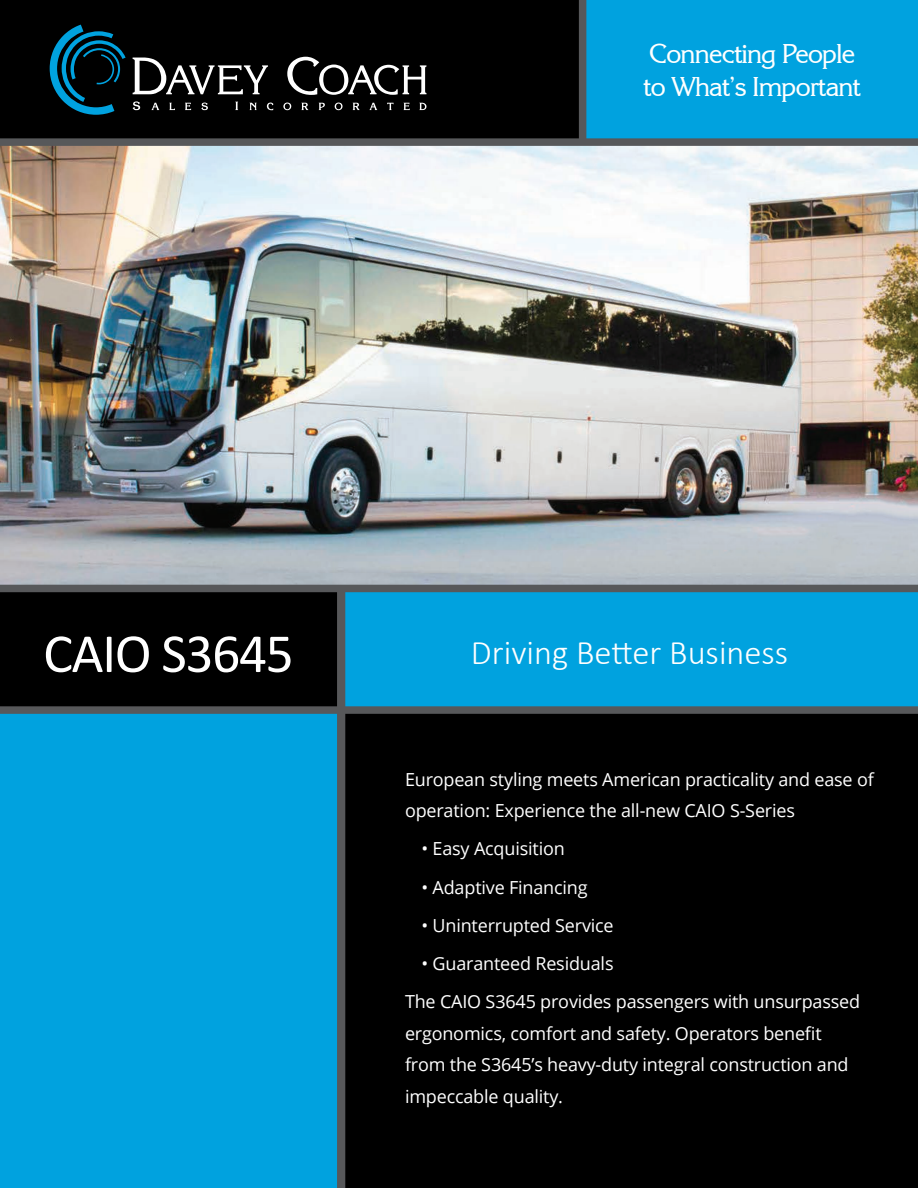
<style>
.page{position:relative;width:918px;height:1188px;background:#fff}
.page>*{position:absolute;margin:0;border:0;box-sizing:border-box;transform-origin:0 0}
.t1{font:55.5px "Calibri";letter-spacing:-.025em;color:#fff}
.t2{font:300 34.5px "Calibri";color:#fff}
.t3{font:27px "Korinna IT Cby BT";letter-spacing:-.025em;color:#fff}
.t4{font:18px/31.5px "Open Sans";letter-spacing:-.01em;color:#fff}
</style>
<div class="page">
<img style="left:0;top:146px;width:918px;height:439px">
<div style="left:0;top:588px;width:918px;height:600px;background:#000"></div>
<div style="left:341px;top:588px;width:577px;height:122px;background:#00a2df"></div>
<div style="left:0;top:714px;width:341px;height:474px;background:#00a2df"></div>
<div style="left:0;top:0;width:918px;height:141px;background:#000"></div>
<div style="left:583px;top:0;width:335px;height:141px;background:#00a2df"></div>
<svg style="left:133px;top:57px;width:293px;height:53px"></svg>
<svg style="left:50px;top:25px;width:76px;height:90px"></svg>
<div style="left:579px;top:0;width:7px;height:142px;background:#57585a"></div>
<div style="left:0;top:138px;width:918px;height:8px;background:#57585a"></div>
<div style="left:0;top:706px;width:918px;height:8px;background:#57585a"></div>
<div style="left:0;top:585px;width:918px;height:7px;background:#57585a"></div>
<div style="left:337px;top:588px;width:8px;height:600px;background:#57585a"></div>
<p class="t3" style="left:649px;top:37px;width:207px">Connecting People</p>
<p class="t3" style="left:644px;top:70px;width:219px">to What’s Important</p>
<p class="t1" style="left:43px;top:619px;width:252px">CAIO S3645</p>
<p class="t2" style="left:471px;top:631px;width:319px">Driving Better Business</p>
<p class="t4" style="left:405px;top:763px;width:470px">European styling meets American practicality and ease of operation: Experience the all-new CAIO S-Series</p>
<p class="t4" style="left:422px;top:833px;width:145px">• Easy Acquisition</p>
<p class="t4" style="left:422px;top:871px;width:168px">• Adaptive Financing</p>
<p class="t4" style="left:422px;top:909px;width:194px">• Uninterrupted Service</p>
<p class="t4" style="left:422px;top:947px;width:194px">• Guaranteed Residuals</p>
<p class="t4" style="left:405px;top:986px;width:457px">The CAIO S3645 provides passengers with unsurpassed ergonomics, comfort and safety. Operators benefit from the S3645’s heavy-duty integral construction and impeccable quality.</p>
</div>
